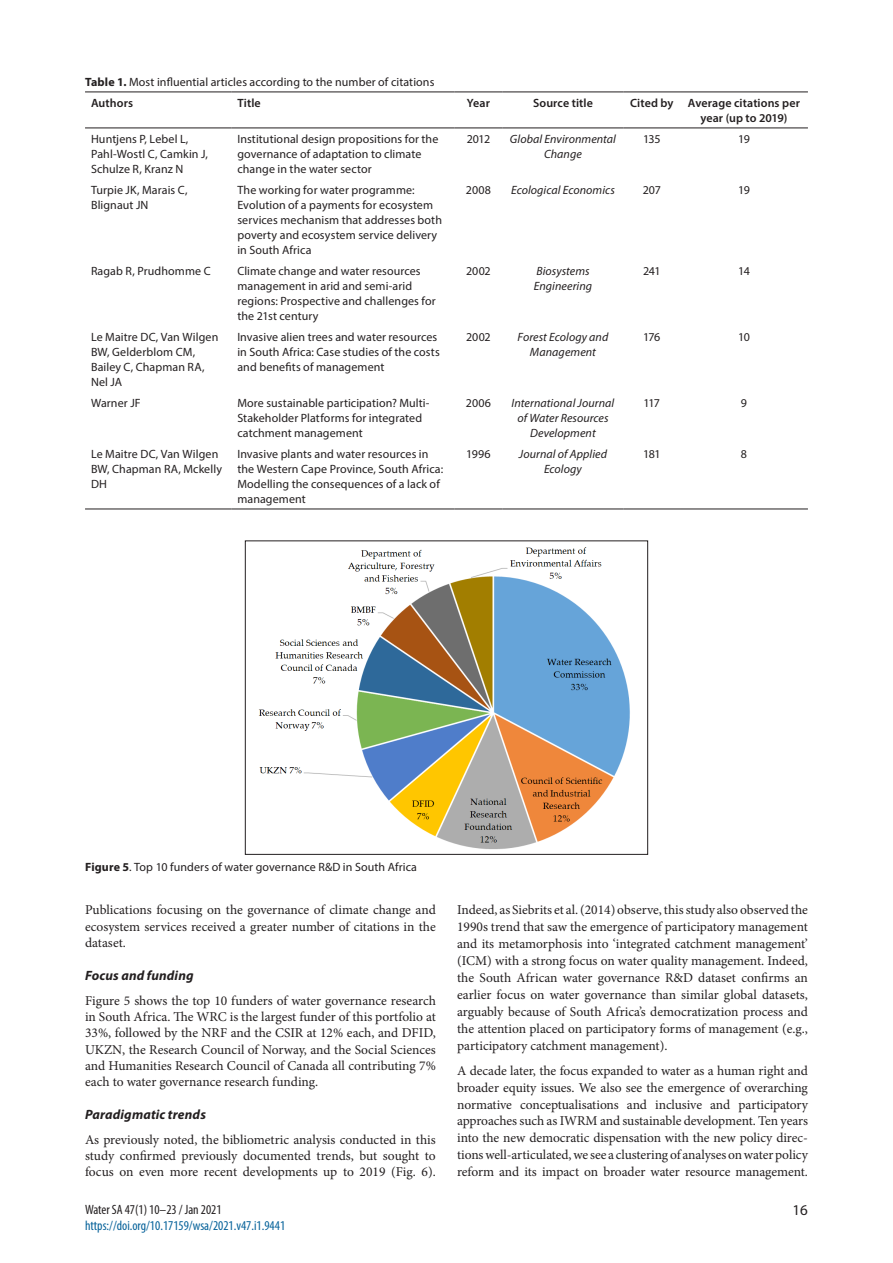
<style>
.page{position:relative;width:893px;height:1263px;background:#fff}
.page>*{position:absolute;margin:0;border:0;box-sizing:border-box;transform-origin:0 0}
.t1{font:15px "Myriad Pro";color:#231f20}
.Paragraph_Text{font:13.5px/17px "Minion Pro";letter-spacing:-.005em;color:#231f20;text-align:justify}
.t2{font:condensed 13.5px "Myriad Pro";color:#056199}
.t3{font:italic 700 13.5px "Myriad Pro";letter-spacing:.01em;color:#231f20}
.t4{font:condensed 13.5px "Myriad Pro";color:#231f20}
.Text{font:12px/15px "Myriad Pro";letter-spacing:.005em;color:#231f20}
.Text-2{font:italic 12px/15px "Myriad Pro";letter-spacing:.005em;color:#231f20;text-align:center}
.Heading{font:600 12px/15px "Myriad Pro";letter-spacing:.01em;color:#231f20;text-align:center}
.s1{font-weight:700}
</style>
<div class="page">
<img style="left:258px;top:547px;width:372px;height:302px">
<hr style="left:85px;top:509px;width:146px;height:1px;background:#231f20">
<hr style="left:231px;top:509px;width:224px;height:1px;background:#231f20">
<hr style="left:455px;top:509px;width:47px;height:1px;background:#231f20">
<hr style="left:502px;top:509px;width:122px;height:1px;background:#231f20">
<hr style="left:624px;top:509px;width:56px;height:1px;background:#231f20">
<hr style="left:680px;top:509px;width:128px;height:1px;background:#231f20">
<hr style="left:85px;top:92px;width:146px;height:1px;background:#231f20">
<hr style="left:231px;top:92px;width:224px;height:1px;background:#231f20">
<hr style="left:455px;top:92px;width:47px;height:1px;background:#231f20">
<hr style="left:502px;top:92px;width:122px;height:1px;background:#231f20">
<hr style="left:624px;top:92px;width:56px;height:1px;background:#231f20">
<hr style="left:680px;top:92px;width:128px;height:1px;background:#231f20">
<hr style="left:85px;top:128px;width:146px;height:1px;background:#231f20">
<hr style="left:231px;top:128px;width:224px;height:1px;background:#231f20">
<hr style="left:455px;top:128px;width:47px;height:1px;background:#231f20">
<hr style="left:502px;top:128px;width:122px;height:1px;background:#231f20">
<hr style="left:624px;top:128px;width:56px;height:1px;background:#231f20">
<hr style="left:680px;top:128px;width:128px;height:1px;background:#231f20">
<div style="left:245px;top:540px;width:403px;height:315px;border:1px solid #231f20"></div>
<p class="Text" style="left:85px;top:74px;width:351px"><span class="s1">Table 1.</span> Most influential articles according to the number of citations</p>
<p class="Heading" style="left:91px;top:95px;width:44px">Authors</p>
<p class="Heading" style="left:237px;top:95px;width:25px">Title</p>
<p class="Heading" style="left:467px;top:95px;width:25px">Year</p>
<p class="Heading" style="left:533px;top:95px;width:61px">Source title</p>
<p class="Heading" style="left:630px;top:95px;width:45px">Cited by</p>
<p class="Heading" style="left:688px;top:95px;width:113px">Average citations per year (up to 2019)</p>
<p class="Text" style="left:91px;top:131px;width:119px">Huntjens P, Lebel L,<br>Pahl-Wostl C, Camkin J,<br>Schulze R, Kranz N</p>
<p class="Text" style="left:237px;top:131px;width:202px">Institutional design propositions for the governance of adaptation to climate change in the water sector</p>
<p class="Text" style="left:467px;top:131px;width:25px">2012</p>
<p class="Text-2" style="left:510px;top:131px;width:108px">Global Environmental<br>Change</p>
<p class="Text" style="left:643px;top:131px;width:19px">135</p>
<p class="Text" style="left:738px;top:131px;width:13px">19</p>
<p class="Text" style="left:91px;top:182px;width:98px">Turpie JK, Marais C,<br>Blignaut JN</p>
<p class="Text" style="left:237px;top:182px;width:206px">The working for water programme:<br>Evolution of a payments for ecosystem services mechanism that addresses both poverty and ecosystem service delivery in South Africa</p>
<p class="Text" style="left:466px;top:182px;width:27px">2008</p>
<p class="Text-2" style="left:511px;top:182px;width:105px">Ecological Economics</p>
<p class="Text" style="left:643px;top:182px;width:20px">207</p>
<p class="Text" style="left:738px;top:182px;width:13px">19</p>
<p class="Text" style="left:91px;top:263px;width:121px">Ragab R, Prudhomme C</p>
<p class="Text" style="left:237px;top:263px;width:200px">Climate change and water resources management in arid and semi-arid regions: Prospective and challenges for the 21st century</p>
<p class="Text" style="left:466px;top:263px;width:26px">2002</p>
<p class="Text-2" style="left:534px;top:263px;width:60px;text-align:left">Biosystems<br>Engineering</p>
<p class="Text" style="left:643px;top:263px;width:19px">241</p>
<p class="Text" style="left:738px;top:263px;width:13px">14</p>
<p class="Text" style="left:91px;top:329px;width:129px">Le Maitre DC, Van Wilgen<br>BW, Gelderblom CM,<br>Bailey C, Chapman RA,<br>Nel JA</p>
<p class="Text" style="left:237px;top:329px;width:204px">Invasive alien trees and water resources in South Africa: Case studies of the costs and benefits of management</p>
<p class="Text" style="left:466px;top:329px;width:26px">2002</p>
<p class="Text-2" style="left:518px;top:329px;width:92px">Forest Ecology and<br>Management</p>
<p class="Text" style="left:643px;top:329px;width:19px">176</p>
<p class="Text" style="left:738px;top:329px;width:13px">10</p>
<p class="Text" style="left:91px;top:395px;width:51px">Warner JF</p>
<p class="Text" style="left:237px;top:395px;width:194px">More sustainable participation? Multi-<br>Stakeholder Platforms for integrated catchment management</p>
<p class="Text" style="left:466px;top:395px;width:27px">2006</p>
<p class="Text-2" style="left:512px;top:395px;width:104px">International Journal of Water Resources<br>Development</p>
<p class="Text" style="left:643px;top:395px;width:18px">117</p>
<p class="Text" style="left:741px;top:395px;width:8px">9</p>
<p class="Text" style="left:91px;top:446px;width:132px">Le Maitre DC, Van Wilgen<br>BW, Chapman RA, Mckelly<br>DH</p>
<p class="Text" style="left:237px;top:446px;width:207px">Invasive plants and water resources in the Western Cape Province, South Africa:<br>Modelling the consequences of a lack of management</p>
<p class="Text" style="left:466px;top:446px;width:26px">1996</p>
<p class="Text-2" style="left:519px;top:446px;width:90px">Journal of Applied<br>Ecology</p>
<p class="Text" style="left:643px;top:446px;width:19px">181</p>
<p class="Text" style="left:741px;top:446px;width:8px">8</p>
<p class="Text" style="left:85px;top:859px;width:334px"><span class="s1">Figure 5</span>. Top 10 funders of water governance R&amp;D in South Africa</p>
<p class="Paragraph_Text" style="left:85px;top:902px;width:352px;line-height:16.5px">Publications focusing on the governance of climate change and ecosystem services received a greater number of citations in the dataset.</p>
<h3 class="t3" style="left:85px;top:967px;width:110px">Focus and funding</h3>
<p class="Paragraph_Text" style="left:85px;top:992px;width:352px;line-height:16.4px">Figure 5 shows the top 10 funders of water governance research in South Africa. The WRC is the largest funder of this portfolio at 33%, followed by the NRF and the CSIR at 12% each, and DFID, UKZN, the Research Council of Norway, and the Social Sciences and Humanities Research Council of Canada all contributing 7% each to water governance research funding.</p>
<h3 class="t3" style="left:85px;top:1106px;width:122px">Paradigmatic trends</h3>
<p class="Paragraph_Text" style="left:85px;top:1131px;width:352px;line-height:16.4px">As previously noted, the bibliometric analysis conducted in this study confirmed previously documented trends, but sought to focus on even more recent developments up to 2019 (Fig. 6).</p>
<p class="Paragraph_Text" style="left:457px;top:901px;width:352px">Indeed, as Siebrits et al. (2014) observe, this study also observed the 1990s trend that saw the emergence of participatory management and its metamorphosis into ‘integrated catchment management’ (ICM) with a strong focus on water quality management. Indeed, the South African water governance R&amp;D dataset confirms an earlier focus on water governance than similar global datasets, arguably because of South Africa’s democratization process and the attention placed on participatory forms of management (e.g., participatory catchment management).</p>
<p class="Paragraph_Text" style="left:457px;top:1062px;width:352px">A decade later, the focus expanded to water as a human right and broader equity issues. We also see the emergence of overarching normative conceptualisations and inclusive and participatory approaches such as IWRM and sustainable development. Ten years into the new democratic dispensation with the new policy direc&shy;tions well-articulated, we see a clustering of analyses on water policy reform and its impact on broader water resource management.</p>
<p class="t4" style="left:85px;top:1201px;width:138px">Water SA 47(1) 10–23 / Jan 2021</p>
<p class="t1" style="left:792px;top:1200px;width:17px">16</p>
<p class="t2" style="left:85px;top:1217px;width:202px">https://doi.org/10.17159/wsa/2021.v47.i1.9441</p>
</div>
